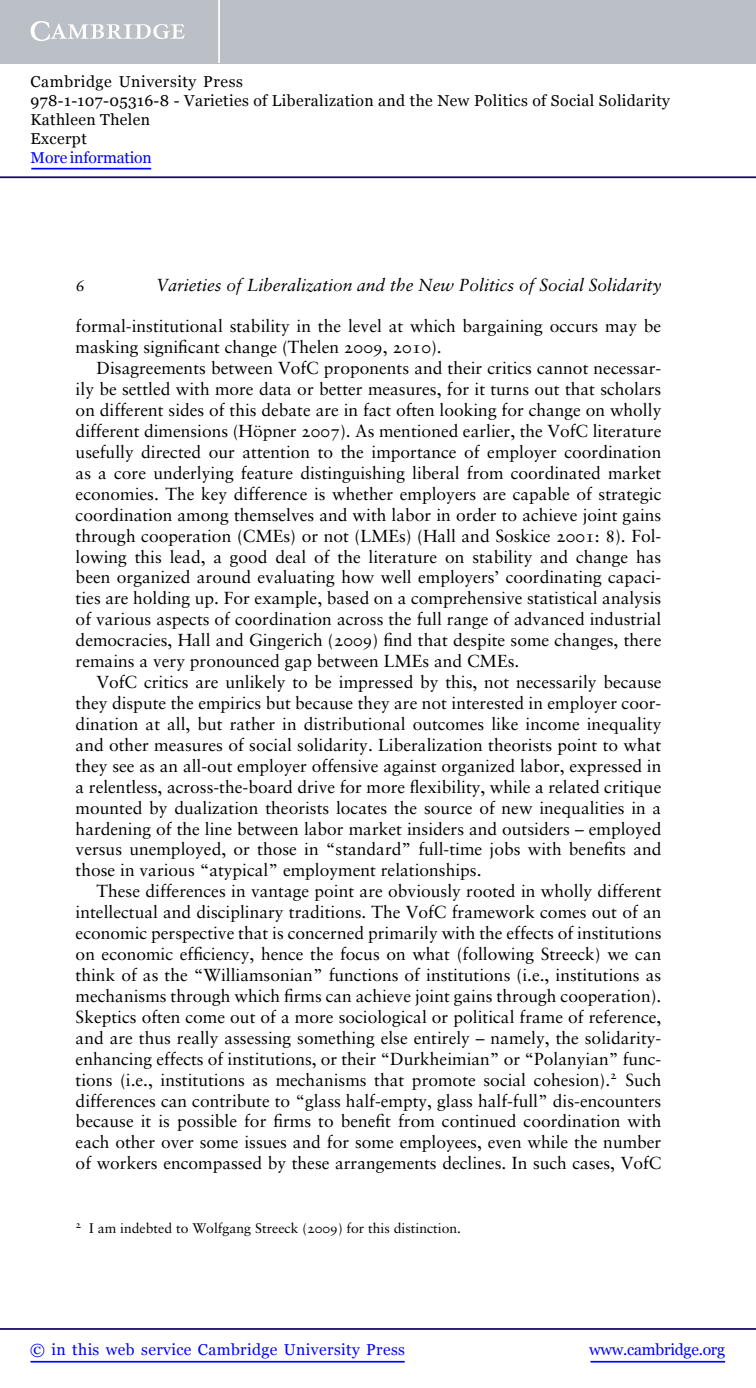
<style>
.page{position:relative;width:756px;height:1388px;background:#fff}
.page>*{position:absolute;margin:0;border:0;box-sizing:border-box;transform-origin:0 0}
.t1{font:17.5px/21px "Sabon";color:#000;text-align:justify}
.t2{font:17.5px "Sabon Italic Os F";color:#000}
.t3{font:16.62px "Sabon Roman SC";color:#000}
.t4{font:15.75px/18.9px "Georgia";letter-spacing:.025em;color:#000}
.t5{font:15.75px "Georgia";letter-spacing:.025em;color:#00f}
.t6{font:15.75px "Georgia";letter-spacing:-.015em;color:#00f}
.t7{font:15.75px "Georgia";letter-spacing:-.01em;color:#00f}
.t8{font:14px "Sabon";color:#000}
.s1{font-family:"Sabon Roman SC"}
</style>
<div class="page">
<hr style="left:591px;top:1361px;width:134px;height:1px;background:#00f">
<hr style="left:0;top:1328px;width:756px;height:2px;background:#150666">
<hr style="left:31px;top:1361px;width:374px;height:1px;background:#00f">
<div style="left:0;top:0;width:756px;height:63px;background:#bac0c6"></div>
<svg style="left:31px;top:21px;width:154px;height:20px"></svg>
<hr style="left:218px;top:0;width:2px;height:63px;background:#fff">
<hr style="left:0;top:176px;width:756px;height:2px;background:#150666">
<hr style="left:31px;top:168px;width:120px;height:1px;background:#00f">
<p class="t4" style="left:31px;top:72px;width:641px">Cambridge University Press<br>978-1-107-05316-8 - Varieties of Liberalization and the New Politics of Social Solidarity Kathleen Thelen<br>Excerpt</p>
<p class="t7" style="left:31px;top:148px;width:123px">More information</p>
<p class="t3" style="left:76px;top:278px;width:11px">6</p>
<p class="t2" style="left:156px;top:277px;width:507px">Varieties of Liberalization and the New Politics of Social Solidarity</p>
<p class="t1" style="left:76px;top:317px;width:587px">formal-institutional stability in the level at which bargaining occurs may be masking significant change (Thelen <span class="s1">2009</span>, <span class="s1">2010</span>).</p>
<p class="t1" style="left:76px;top:359px;width:587px;text-indent:21px">Disagreements between VofC proponents and their critics cannot necessar&shy;ily be settled with more data or better measures, for it turns out that scholars on different sides of this debate are in fact often looking for change on wholly different dimensions (Hopner <span class="s1">2007</span>). As mentioned earlier, the VofC literature</p>
<p class="t1" style="left:76px;top:422px;width:587px;text-align:left;text-indent:180px">¨<br>usefully directed our attention to the importance of employer coordination as a core underlying feature distinguishing liberal from coordinated market economies. The key difference is whether employers are capable of strategic coordination among themselves and with labor in order to achieve joint gains through cooperation (CMEs) or not (LMEs) (Hall and Soskice <span class="s1">2001</span>: <span class="s1">8</span>). Fol&shy;lowing this lead, a good deal of the literature on stability and change has been organized around evaluating how well employers’ coordinating capaci&shy;ties are holding up. For example, based on a comprehensive statistical analysis of various aspects of coordination across the full range of advanced industrial democracies, Hall and Gingerich (<span class="s1">2009</span>) find that despite some changes, there remains a very pronounced gap between LMEs and CMEs.</p>
<p class="t1" style="left:76px;top:673px;width:587px;text-indent:21px">VofC critics are unlikely to be impressed by this, not necessarily because they dispute the empirics but because they are not interested in employer coor&shy;dination at all, but rather in distributional outcomes like income inequality and other measures of social solidarity. Liberalization theorists point to what they see as an all-out employer offensive against organized labor, expressed in a relentless, across-the-board drive for more flexibility, while a related critique mounted by dualization theorists locates the source of new inequalities in a hardening of the line between labor market insiders and outsiders – employed versus unemployed, or those in “standard” full-time jobs with benefits and those in various “atypical” employment relationships.</p>
<p class="t1" style="left:76px;top:882px;width:587px;text-indent:21px">These differences in vantage point are obviously rooted in wholly different intellectual and disciplinary traditions. The VofC framework comes out of an economic perspective that is concerned primarily with the effects of institutions on economic efficiency, hence the focus on what (following Streeck) we can think of as the “Williamsonian” functions of institutions (i.e., institutions as mechanisms through which firms can achieve joint gains through cooperation).<br>Skeptics often come out of a more sociological or political frame of reference, and are thus really assessing something else entirely – namely, the solidarity&shy;enhancing effects of institutions, or their “Durkheimian” or “Polanyian” func&shy;tions (i.e., institutions as mechanisms that promote social cohesion).<sup>2</sup> Such differences can contribute to “glass half-empty, glass half-full” dis-encounters because it is possible for firms to benefit from continued coordination with each other over some issues and for some employees, even while the number of workers encompassed by these arrangements declines. In such cases, VofC</p>
<p class="t8" style="left:76px;top:1222px;width:387px"><sup>2</sup> I am indebted to Wolfgang Streeck (<span class="s1">2009</span>) for this distinction.</p>
<p class="t5" style="left:30px;top:1340px;width:376px">© in this web service Cambridge University Press</p>
<p class="t6" style="left:589px;top:1340px;width:137px">www.cambridge.org</p>
</div>
